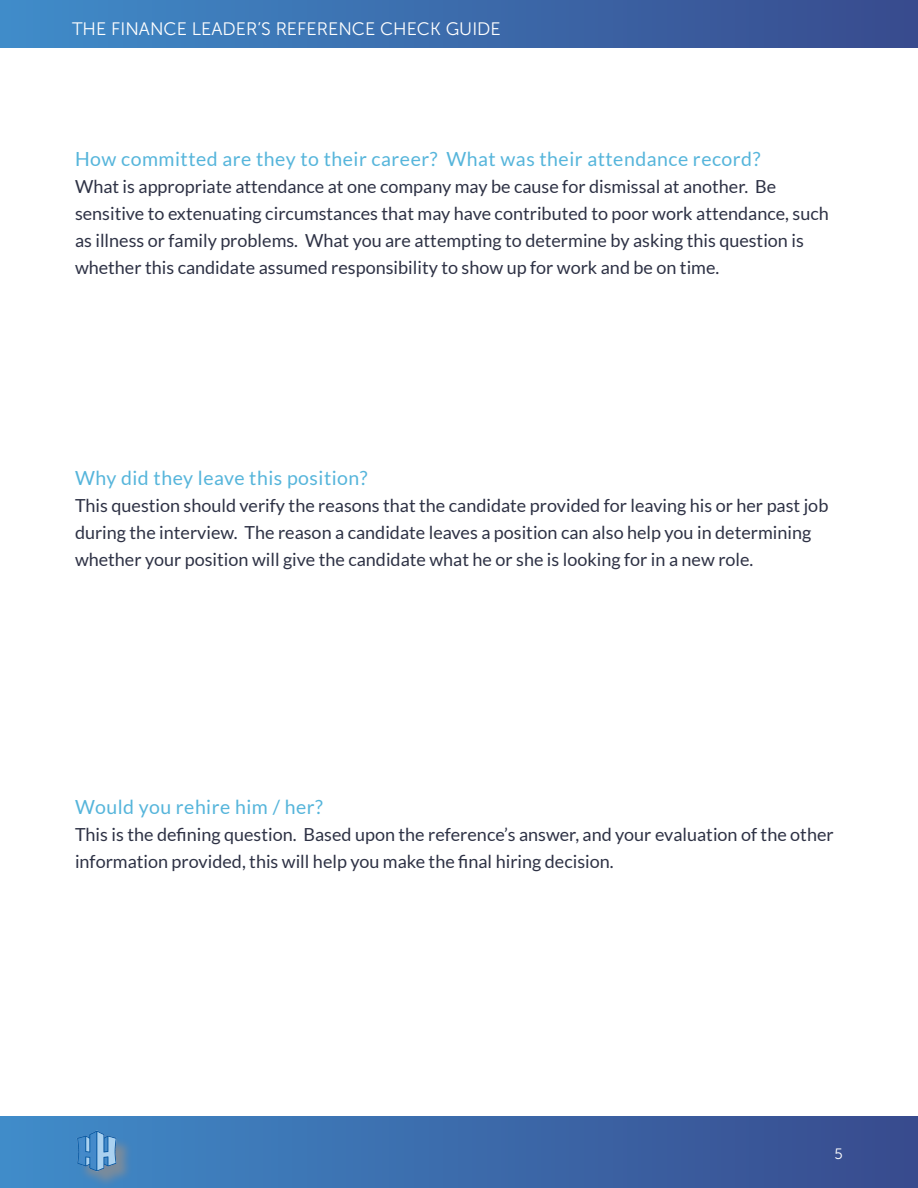
<style>
.page{position:relative;width:918px;height:1188px;background:#fff}
.page>*{position:absolute;margin:0;border:0;box-sizing:border-box;transform-origin:0 0}
.BLUE_SUB-TITLE{font:19.5px "Lato";letter-spacing:.025em;color:#56b5db}
.COPY_REGULAR_BLUE3{font:18px/27px "Lato";color:#2e3245}
.t1{font:18px "Museo Sans 300";color:#fff}
.t2{font:15px "Museo Sans 300";color:#fff}
</style>
<div class="page">
<div style="left:0;top:0;width:918px;height:48px;background:linear-gradient(to right,#408cca,#384b8d)"></div>
<div style="left:0;top:1116px;width:918px;height:72px;background:linear-gradient(to right,#408cca,#384b8d)"></div>
<div style="left:78px;top:1132px;width:55px;height:56px;background:#8e8e8f;opacity:.75"></div>
<img style="left:75px;top:1129px;width:43px;height:44px">
<p class="t1" style="left:72px;top:19px;width:430px">THE FINANCE LEADER’S REFERENCE CHECK GUIDE</p>
<p class="BLUE_SUB-TITLE" style="left:75px;top:148px;width:687px">How committed are they to their career? What was their attendance record?</p>
<p class="COPY_REGULAR_BLUE3" style="left:75px;top:173px;width:755px">What is appropriate attendance at one company may be cause for dismissal at another. Be sensitive to extenuating circumstances that may have contributed to poor work attendance, such as illness or family problems. What you are attempting to determine by asking this question is whether this candidate assumed responsibility to show up for work and be on time.</p>
<p class="BLUE_SUB-TITLE" style="left:75px;top:467px;width:294px">Why did they leave this position?</p>
<p class="COPY_REGULAR_BLUE3" style="left:75px;top:492px;width:755px">This question should verify the reasons that the candidate provided for leaving his or her past job during the interview. The reason a candidate leaves a position can also help you in determining whether your position will give the candidate what he or she is looking for in a new role.</p>
<p class="BLUE_SUB-TITLE" style="left:75px;top:796px;width:249px">Would you rehire him / her?</p>
<p class="COPY_REGULAR_BLUE3" style="left:75px;top:821px;width:760px">This is the defining question. Based upon the reference’s answer, and your evaluation of the other information provided, this will help you make the final hiring decision.</p>
<p class="t2" style="left:835px;top:1146px;width:10px">5</p>
</div>
